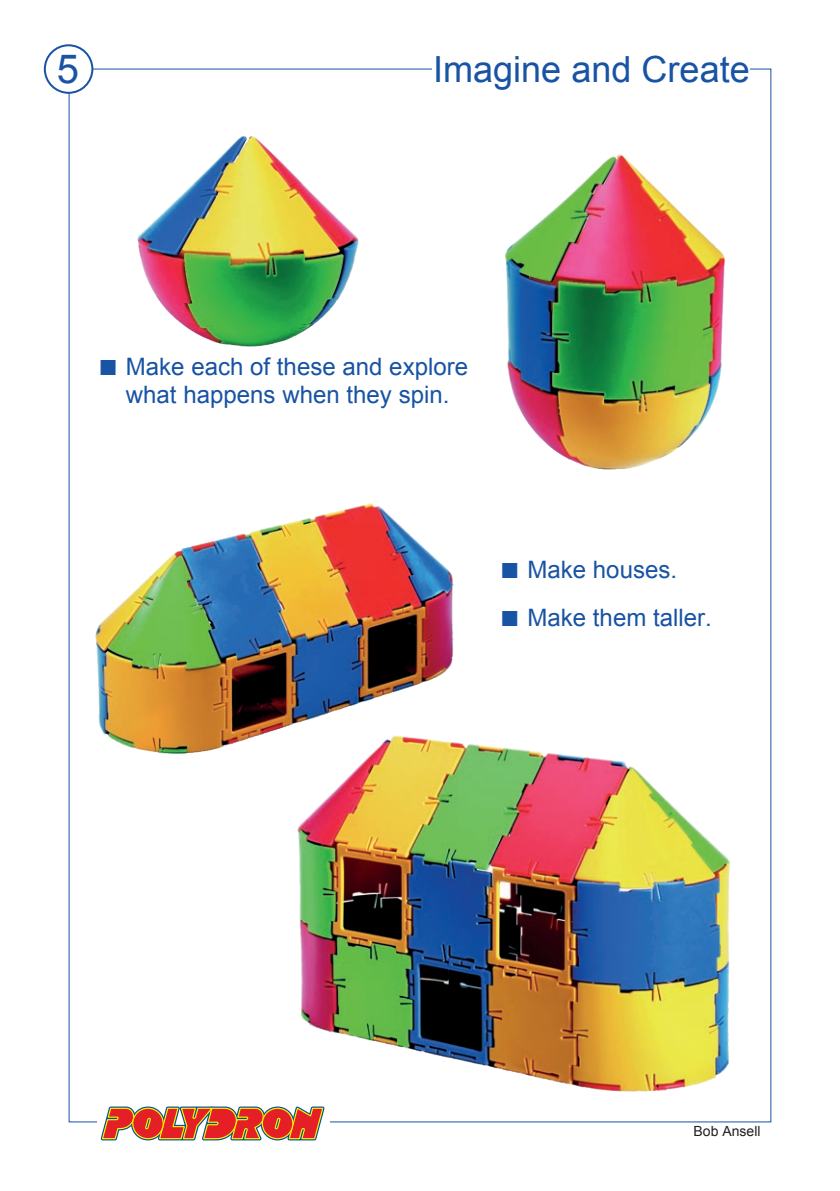
<style>
.page{position:relative;width:840px;height:1191px;background:#fff}
.page>*{position:absolute;margin:0;border:0;box-sizing:border-box;transform-origin:0 0}
.t1{font:40px "Arial";color:#1853a4}
.t2{font:36px "Arial";color:#1853a4}
.t3{font:24px/27.6px "Arial";color:#1853a4;text-align:center}
.t4{font:14px "Arial";color:#231f20}
</style>
<div class="page">
<div style="left:44px;top:44px;width:49px;height:50px;border:2px solid #1853a4;border-radius:50%"></div>
<img style="left:95px;top:503px;width:359px;height:251px">
<img style="left:505px;top:154px;width:220px;height:316px">
<img style="left:137px;top:135px;width:222px;height:212px">
<img style="left:288px;top:719px;width:443px;height:373px">
<svg style="left:100px;top:1106px;width:225px;height:35px;background:#d06b54"></svg>
<h1 class="t1" style="left:57px;top:43px;width:24px">5</h1>
<h2 class="t2" style="left:433px;top:46px;width:318px">Imagine and Create</h2>
<p class="t3" style="left:97px;top:353px;width:372px">■ Make each of these and explore what happens when they spin.</p>
<p class="t3" style="left:499px;top:556px;width:179px">■ Make houses.</p>
<p class="t3" style="left:499px;top:604px;width:214px">■ Make them taller.</p>
<p class="t4" style="left:693px;top:1122px;width:68px">Bob Ansell</p>
</div>
